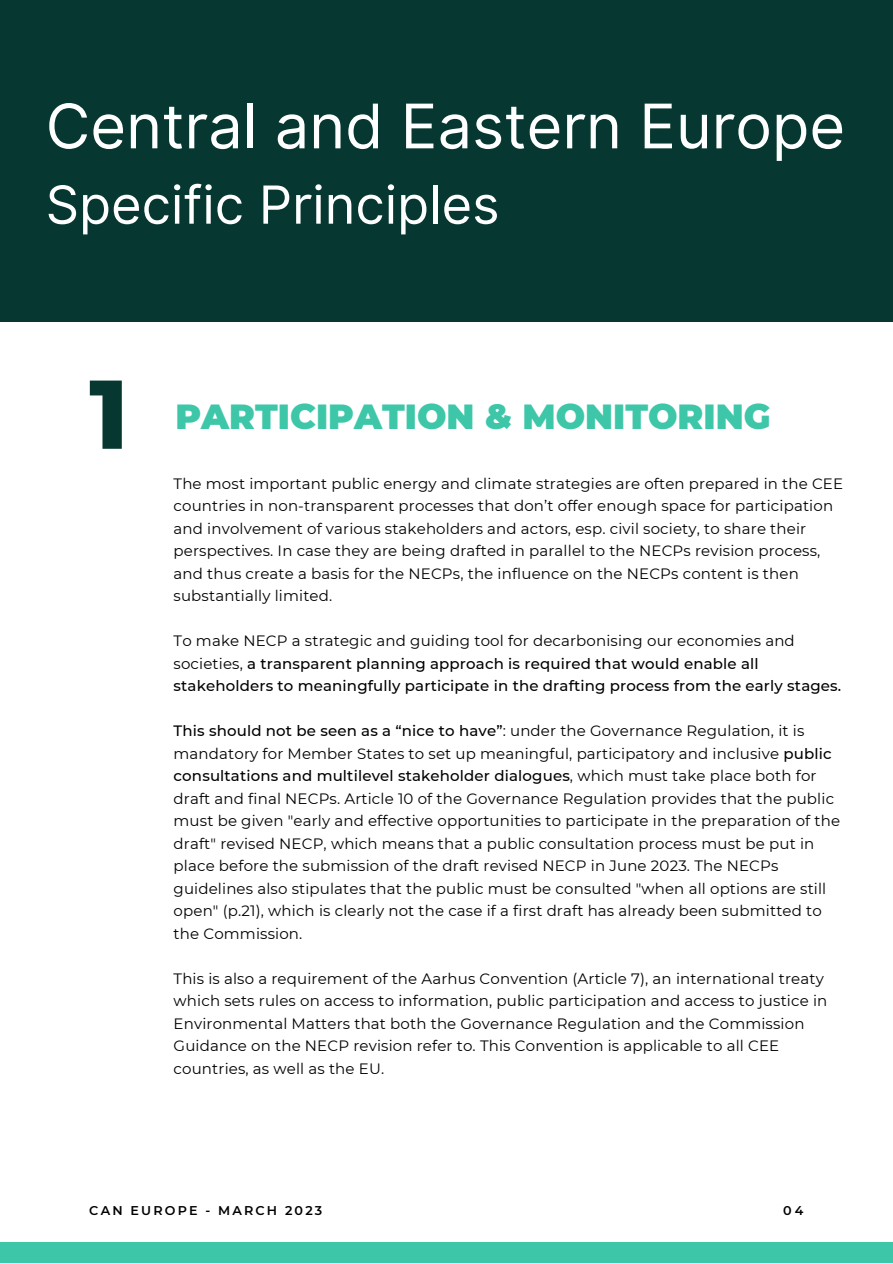
<style>
.page{position:relative;width:893px;height:1264px;background:#fff}
.page>*{position:absolute;margin:0;border:0;box-sizing:border-box;transform-origin:0 0}
.t1{font:800 97.35px "Montserrat";color:#063831}
.t2{font:61.5px "Inter";color:#fff}
.t3{font:52.5px "Inter";color:#fff}
.t4{font:900 34.8px "Montserrat";color:#3dc7a8}
.t5{font:15px/22.5px "Montserrat";letter-spacing:.01em;color:#000}
.t6{font:500 15px/22.5px "Montserrat";letter-spacing:.01em;color:#000}
.t7{font:600 12.75px "Montserrat";letter-spacing:.17em;color:#000}
.s1{font-weight:400}
.s2{font-weight:500}
</style>
<div class="page">
<div style="left:0;top:1242px;width:892px;height:20px;background:#3dc7a8"></div>
<div style="left:0;top:0;width:892px;height:321px;background:#063831"></div>
<h2 class="t2" style="left:46px;top:89px;width:801px">Central and Eastern Europe</h2>
<h3 class="t3" style="left:46px;top:173px;width:455px">Specific Principles</h3>
<h1 class="t1" style="left:89px;top:354px;width:41px">1</h1>
<h3 class="t4" style="left:175px;top:395px;width:596px">PARTICIPATION &amp; MONITORING</h3>
<p class="t5" style="left:173px;top:472px;width:671px">The most important public energy and climate strategies are often prepared in the CEE countries in non-transparent processes that don’t offer enough space for participation and involvement of various stakeholders and actors, esp. civil society, to share their perspectives. In case they are being drafted in parallel to the NECPs revision process, and thus create a basis for the NECPs, the influence on the NECPs content is then substantially limited.</p>
<p class="t6" style="left:173px;top:629px;width:669px"><span class="s1">To make NECP a strategic and guiding tool for decarbonising our economies and societies,</span> a transparent planning approach is required that would enable all stakeholders to meaningfully participate in the drafting process from the early stages.</p>
<p class="t5" style="left:173px;top:719px;width:668px"><span class="s2">This should not be seen as a “nice to have”</span>: under the Governance Regulation, it is mandatory for Member States to set up meaningful, participatory and inclusive <span class="s2">public consultations and multilevel stakeholder dialogues</span>, which must take place both for draft and final NECPs. Article 10 of the Governance Regulation provides that the public must be given "early and effective opportunities to participate in the preparation of the draft" revised NECP, which means that a public consultation process must be put in place before the submission of the draft revised NECP in June 2023. The NECPs guidelines also stipulates that the public must be consulted "when all options are still open" (p.21), which is clearly not the case if a first draft has already been submitted to the Commission.</p>
<p class="t5" style="left:173px;top:966px;width:655px">This is also a requirement of the Aarhus Convention (Article 7), an international treaty which sets rules on access to information, public participation and access to justice in Environmental Matters that both the Governance Regulation and the Commission Guidance on the NECP revision refer to. This Convention is applicable to all CEE countries, as well as the EU.</p>
<p class="t7" style="left:89px;top:1202px;width:234px">CAN EUROPE - MARCH 2023</p>
<p class="t7" style="left:783px;top:1202px;width:22px">04</p>
</div>
